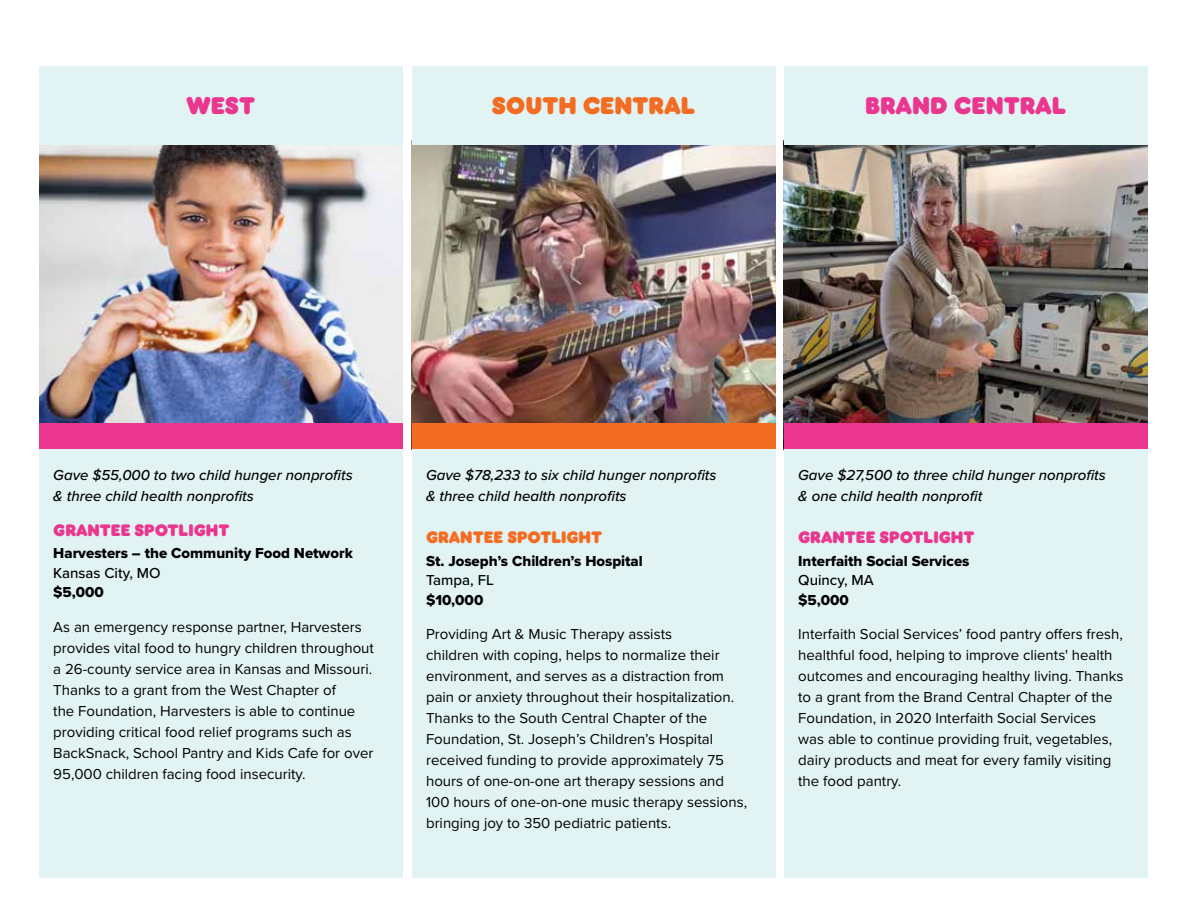
<style>
.page{position:relative;width:1188px;height:918px;background:#fff}
.page>*{position:absolute;margin:0;border:0;box-sizing:border-box;transform-origin:0 0}
.t1{font:24px "Dunkin Sans Display";color:#ea368e}
.t2{font:24px "Dunkin Sans Display";color:#f36c21}
.t3{font:16.5px "Dunkin Sans Display";color:#ea368e}
.t4{font:16.5px "Dunkin Sans Display";color:#f36c21}
.t5{font:15px/21px "Proxima Nova";color:#000}
.t6{font:italic 500 15px/21px "Proxima Nova";color:#000}
.t7{font:15px "Proxima Nova Extrabld";color:#000}
.t8{font:500 15px "Proxima Nova";color:#000}
</style>
<div class="page">
<img style="left:412px;top:145px;width:363px;height:278px">
<div style="left:412px;top:66px;width:363px;height:79px;background:#e2f3f3"></div>
<div style="left:412px;top:449px;width:363px;height:429px;background:#e2f3f3"></div>
<img style="left:39px;top:145px;width:364px;height:278px">
<div style="left:39px;top:66px;width:364px;height:79px;background:#e2f3f3"></div>
<div style="left:39px;top:449px;width:364px;height:429px;background:#e2f3f3"></div>
<div style="left:39px;top:423px;width:364px;height:26px;background:#ea368e"></div>
<img style="left:784px;top:145px;width:364px;height:278px">
<div style="left:784px;top:66px;width:364px;height:79px;background:#e2f3f3"></div>
<div style="left:784px;top:449px;width:364px;height:429px;background:#e2f3f3"></div>
<div style="left:784px;top:423px;width:364px;height:26px;background:#ea368e"></div>
<div style="left:412px;top:423px;width:364px;height:26px;background:#f36c21"></div>
<h1 class="t1" style="left:186px;top:89px;width:70px">WEST</h1>
<h1 class="t2" style="left:492px;top:89px;width:205px">SOUTH CENTRAL</h1>
<h1 class="t1" style="left:865px;top:89px;width:203px">BRAND CENTRAL</h1>
<p class="t6" style="left:53px;top:464px;width:301px">Gave $55,000 to two child hunger nonprofits &amp; three child health nonprofits</p>
<p class="t3" style="left:53px;top:518px;width:178px">GRANTEE SPOTLIGHT</p>
<p class="t7" style="left:53px;top:542px;width:301px">Harvesters – the Community Food Network</p>
<p class="t8" style="left:53px;top:561px;width:109px">Kansas City, MO</p>
<p class="t7" style="left:53px;top:581px;width:52px">$5,000</p>
<p class="t5" style="left:53px;top:615px;width:322px">As an emergency response partner, Harvesters provides vital food to hungry children throughout a 26-county service area in Kansas and Missouri.<br>Thanks to a grant from the West Chapter of<br>the Foundation, Harvesters is able to continue providing critical food relief programs such as BackSnack, School Pantry and Kids Cafe for over 95,000 children facing food insecurity.</p>
<p class="t6" style="left:426px;top:464px;width:292px">Gave $78,233 to six child hunger nonprofits &amp; three child health nonprofits</p>
<p class="t4" style="left:426px;top:526px;width:178px">GRANTEE SPOTLIGHT</p>
<p class="t7" style="left:426px;top:549px;width:218px">St. Joseph’s Children’s Hospital</p>
<p class="t8" style="left:426px;top:569px;width:69px">Tampa, FL</p>
<p class="t7" style="left:426px;top:588px;width:59px">$10,000</p>
<p class="t5" style="left:426px;top:623px;width:323px">Providing Art &amp; Music Therapy assists<br>children with coping, helps to normalize their environment, and serves as a distraction from pain or anxiety throughout their hospitalization.<br>Thanks to the South Central Chapter of the Foundation, St. Joseph’s Children’s Hospital received funding to provide approximately 75 hours of one-on-one art therapy sessions and 100 hours of one-on-one music therapy sessions, bringing joy to 350 pediatric patients.</p>
<p class="t6" style="left:798px;top:464px;width:309px">Gave $27,500 to three child hunger nonprofits &amp; one child health nonprofit</p>
<p class="t3" style="left:798px;top:526px;width:178px">GRANTEE SPOTLIGHT</p>
<p class="t7" style="left:798px;top:549px;width:173px">Interfaith Social Services</p>
<p class="t8" style="left:798px;top:569px;width:77px">Quincy, MA</p>
<p class="t7" style="left:798px;top:588px;width:52px">$5,000</p>
<p class="t5" style="left:798px;top:623px;width:327px">Interfaith Social Services’ food pantry offers fresh, healthful food, helping to improve clients' health outcomes and encouraging healthy living. Thanks to a grant from the Brand Central Chapter of the Foundation, in 2020 Interfaith Social Services was able to continue providing fruit, vegetables, dairy products and meat for every family visiting the food pantry.</p>
</div>
